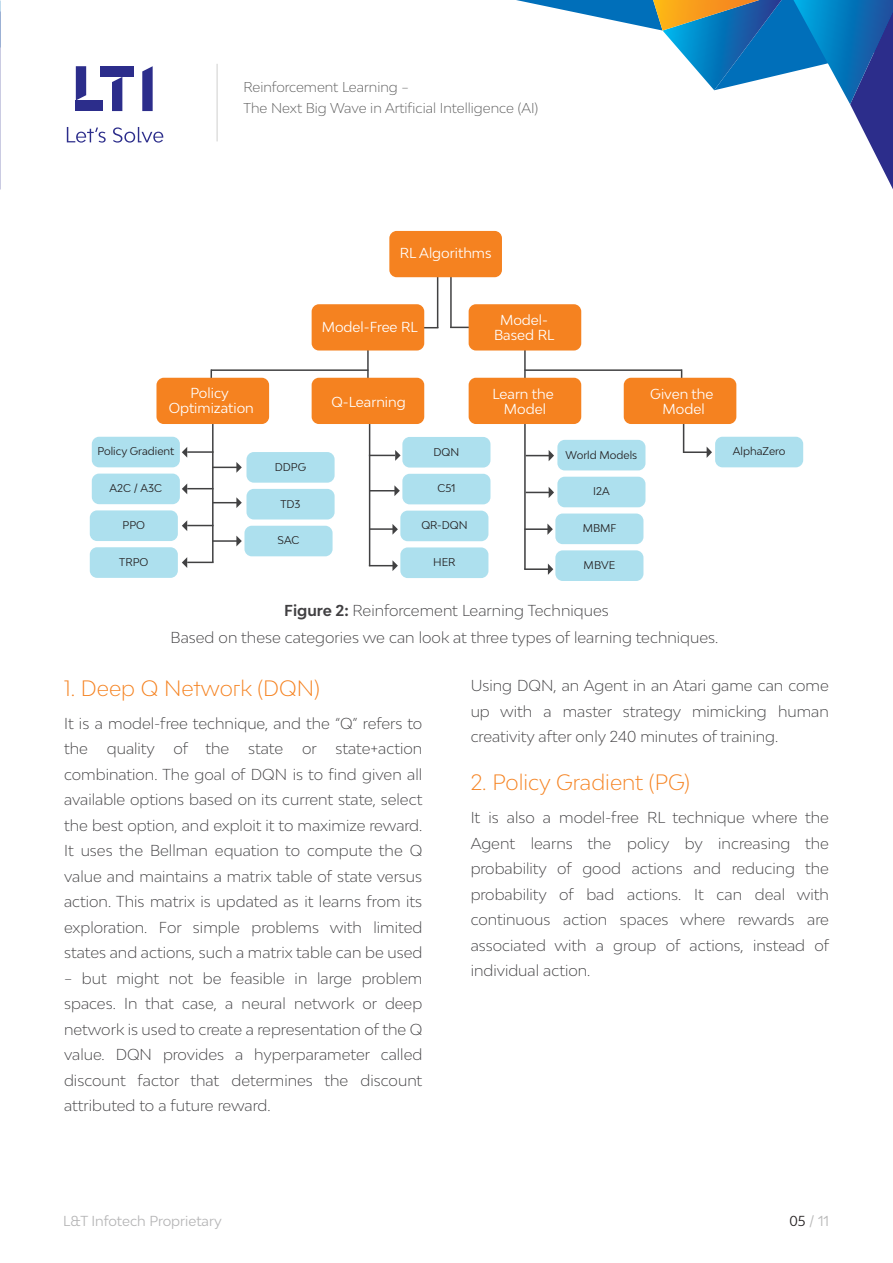
<style>
.page{position:relative;width:893px;height:1263px;background:#fff}
.page>*{position:absolute;margin:0;border:0;box-sizing:border-box;transform-origin:0 0}
.t1{font:300 21px "Bw Modelica";color:#f58220}
.t2{font:300 21px "Bw Modelica LTI";color:#f58220}
.t3{font:300 15px/25.5px "Bw Modelica";color:#414042;text-align:justify}
.t4{font:13.5px/15px "Bw Modelica";color:#fff;text-align:center}
.t5{font:300 13.5px/21px "Bw Modelica";color:#5c5c5c}
.t6{font:13.5px "Bw Modelica";color:#b5b5b6}
.t7{font:13.5px "Bw Modelica";color:#b7b7b7}
.t8{font:10.5px "Bw Modelica";color:#231f20}
.s1{font-weight:700}
.s2{color:#231f20}
</style>
<div class="page">
<svg style="left:516px;top:0;width:377px;height:189px"></svg>
<svg style="left:76px;top:66px;width:10px;height:34px"></svg>
<div style="left:76px;top:101px;width:27px;height:10px;background:#2c2d8b"></div>
<div style="left:101px;top:66px;width:33px;height:11px;background:#2c2d8b"></div>
<svg style="left:112px;top:77px;width:10px;height:34px"></svg>
<svg style="left:142px;top:66px;width:11px;height:45px"></svg>
<svg style="left:67px;top:127px;width:96px;height:16px"></svg>
<hr style="left:217px;top:64px;width:1px;height:77px;background:#cfcfce">
<hr style="left:683px;top:423px;width:1px;height:30px;background:#414142">
<svg style="left:424px;top:327px;width:13px;height:1px"></svg>
<hr style="left:211px;top:369px;width:157px;height:2px;background:#414142">
<hr style="left:524px;top:369px;width:158px;height:2px;background:#414142">
<svg style="left:452px;top:327px;width:17px;height:1px"></svg>
<hr style="left:437px;top:269px;width:1px;height:59px;background:#414142">
<hr style="left:367px;top:312px;width:2px;height:67px;background:#414142">
<hr style="left:524px;top:312px;width:2px;height:67px;background:#414142">
<hr style="left:211px;top:369px;width:1px;height:31px;background:#414142">
<hr style="left:681px;top:369px;width:1px;height:31px;background:#414142">
<hr style="left:450px;top:269px;width:2px;height:59px;background:#414142">
<div style="left:389px;top:231px;width:113px;height:46px;background:#f58220;border-radius:7px"></div>
<div style="left:312px;top:304px;width:112px;height:46px;background:#f58220;border-radius:7px"></div>
<div style="left:156px;top:378px;width:113px;height:46px;background:#f58220;border-radius:7px"></div>
<div style="left:92px;top:437px;width:88px;height:30px;background:#ade0ee;border-radius:7px"></div>
<div style="left:92px;top:474px;width:88px;height:30px;background:#ade0ee;border-radius:7px"></div>
<div style="left:90px;top:510px;width:88px;height:31px;background:#ade0ee;border-radius:7px"></div>
<div style="left:246px;top:452px;width:89px;height:31px;background:#ade0ee;border-radius:7px"></div>
<div style="left:246px;top:489px;width:89px;height:30px;background:#ade0ee;border-radius:7px"></div>
<div style="left:244px;top:526px;width:89px;height:30px;background:#ade0ee;border-radius:7px"></div>
<div style="left:90px;top:547px;width:88px;height:31px;background:#ade0ee;border-radius:7px"></div>
<div style="left:402px;top:437px;width:88px;height:30px;background:#ade0ee;border-radius:7px"></div>
<div style="left:402px;top:474px;width:88px;height:30px;background:#ade0ee;border-radius:7px"></div>
<div style="left:400px;top:511px;width:88px;height:30px;background:#ade0ee;border-radius:7px"></div>
<div style="left:400px;top:547px;width:88px;height:31px;background:#ade0ee;border-radius:7px"></div>
<div style="left:557px;top:440px;width:88px;height:30px;background:#ade0ee;border-radius:7px"></div>
<div style="left:715px;top:437px;width:88px;height:30px;background:#ade0ee;border-radius:7px"></div>
<div style="left:557px;top:477px;width:88px;height:30px;background:#ade0ee;border-radius:7px"></div>
<div style="left:555px;top:513px;width:88px;height:31px;background:#ade0ee;border-radius:7px"></div>
<div style="left:555px;top:550px;width:88px;height:31px;background:#ade0ee;border-radius:7px"></div>
<div style="left:312px;top:378px;width:112px;height:46px;background:#f58220;border-radius:7px"></div>
<div style="left:469px;top:378px;width:112px;height:46px;background:#f58220;border-radius:7px"></div>
<div style="left:624px;top:378px;width:112px;height:46px;background:#f58220;border-radius:7px"></div>
<div style="left:469px;top:304px;width:112px;height:46px;background:#f58220;border-radius:7px"></div>
<hr style="left:212px;top:424px;width:2px;height:138px;background:#414142">
<hr style="left:369px;top:424px;width:1px;height:142px;background:#414142">
<hr style="left:524px;top:424px;width:2px;height:145px;background:#414142">
<hr style="left:212px;top:540px;width:26px;height:2px;background:#414142">
<hr style="left:187px;top:451px;width:27px;height:2px;background:#414142">
<hr style="left:524px;top:568px;width:27px;height:2px;background:#414142">
<hr style="left:370px;top:528px;width:24px;height:2px;background:#414142">
<svg style="left:213px;top:462px;width:29px;height:11px"></svg>
<svg style="left:182px;top:447px;width:5px;height:11px"></svg>
<svg style="left:182px;top:520px;width:32px;height:11px"></svg>
<svg style="left:182px;top:557px;width:32px;height:11px"></svg>
<svg style="left:370px;top:450px;width:31px;height:11px"></svg>
<svg style="left:370px;top:485px;width:30px;height:11px"></svg>
<svg style="left:392px;top:524px;width:6px;height:11px"></svg>
<svg style="left:369px;top:560px;width:29px;height:11px"></svg>
<svg style="left:182px;top:483px;width:60px;height:25px"></svg>
<svg style="left:236px;top:536px;width:6px;height:10px"></svg>
<svg style="left:548px;top:563px;width:5px;height:12px"></svg>
<hr style="left:524px;top:528px;width:26px;height:2px;background:#414142">
<svg style="left:547px;top:523px;width:6px;height:12px"></svg>
<svg style="left:526px;top:487px;width:28px;height:11px"></svg>
<svg style="left:526px;top:450px;width:28px;height:11px"></svg>
<hr style="left:684px;top:451px;width:25px;height:2px;background:#414142">
<svg style="left:707px;top:447px;width:5px;height:11px"></svg>
<p class="t5" style="left:243px;top:76px;width:296px">Reinforcement Learning –<br>The Next Big Wave in Artificial Intelligence (AI)</p>
<p class="t4" style="left:400px;top:246px;width:93px">RL Algorithms</p>
<p class="t4" style="left:169px;top:385px;width:87px">Policy<br>Optimization</p>
<p class="t8" style="left:97px;top:445px;width:78px">Policy Gradient</p>
<p class="t8" style="left:110px;top:481px;width:54px">A2C / A3C</p>
<p class="t8" style="left:123px;top:518px;width:24px">PPO</p>
<p class="t8" style="left:119px;top:555px;width:31px">TRPO</p>
<p class="t4" style="left:322px;top:320px;width:98px">Model-Free RL</p>
<p class="t4" style="left:494px;top:312px;width:62px">Model-<br>Based RL</p>
<p class="t8" style="left:275px;top:460px;width:33px">DDPG</p>
<p class="t8" style="left:281px;top:497px;width:22px">TD3</p>
<p class="t8" style="left:278px;top:534px;width:23px">SAC</p>
<p class="t4" style="left:332px;top:394px;width:76px">Q-Learning</p>
<p class="t4" style="left:492px;top:387px;width:63px">Learn the<br>Model</p>
<p class="t4" style="left:650px;top:387px;width:65px">Given the<br>Model</p>
<p class="t8" style="left:434px;top:445px;width:27px">DQN</p>
<p class="t8" style="left:566px;top:448px;width:73px">World Models</p>
<p class="t8" style="left:593px;top:485px;width:18px">I2A</p>
<p class="t8" style="left:437px;top:482px;width:20px">C51</p>
<p class="t8" style="left:421px;top:519px;width:48px">QR-DQN</p>
<p class="t8" style="left:433px;top:555px;width:24px">HER</p>
<p class="t8" style="left:583px;top:521px;width:35px">MBMF</p>
<p class="t8" style="left:584px;top:558px;width:33px">MBVE</p>
<p class="t8" style="left:733px;top:445px;width:54px">AlphaZero</p>
<p class="t3" style="left:171px;top:596px;width:549px;line-height:27.5px;text-align:center"><span class="s1">Figure 2:</span> Reinforcement Learning Techniques<br>Based on these categories we can look at three types of learning techniques.</p>
<h1 class="t2" style="left:64px;top:674px;width:257px">1. Deep Q Network (DQN)</h1>
<p class="t3" style="left:64px;top:710px;width:360px">It is a model-free technique, and the “Q” refers to the</p>
<p class="t3" style="left:471px;top:672px;width:360px">Using DQN, an Agent in an Atari game can come up with a master strategy mimicking human creativity after only 240 minutes of training.</p>
<h1 class="t1" style="left:471px;top:769px;width:221px">2. Policy Gradient (PG)</h1>
<p class="t3" style="left:471px;top:804px;width:360px">It is also a model-free RL technique where the Agent learns the policy by increasing the probability of good actions and reducing the probability of bad actions. It can deal with continuous action spaces where rewards are associated with a group of actions, instead of individual action.</p>
<p class="t3" style="left:107px;top:736px;width:124px">quality of the</p>
<p class="t3" style="left:248px;top:736px;width:36px">state</p>
<p class="t3" style="left:64px;top:736px;width:360px;text-indent:238px">or state+action combination. The goal of DQN is to find given all available options based on its current state, select the best option, and exploit it to maximize reward.<br>It uses the Bellman equation to compute the Q value and maintains a matrix table of state versus action. This matrix is updated as it learns from its exploration. For simple problems with limited states and actions, such a matrix table can be used</p>
<p class="t3" style="left:64px;top:965px;width:360px">– but might not be feasible in large problem spaces. In that case, a neural network or deep network is used to create a representation of the Q value. DQN provides a hyperparameter called discount factor that determines the discount attributed to a future reward.</p>
<p class="t6" style="left:63px;top:1212px;width:160px">L&amp;T Infotech Proprietary</p>
<p class="t7" style="left:789px;top:1212px;width:41px"><span class="s2">05</span> / 11</p>
</div>
